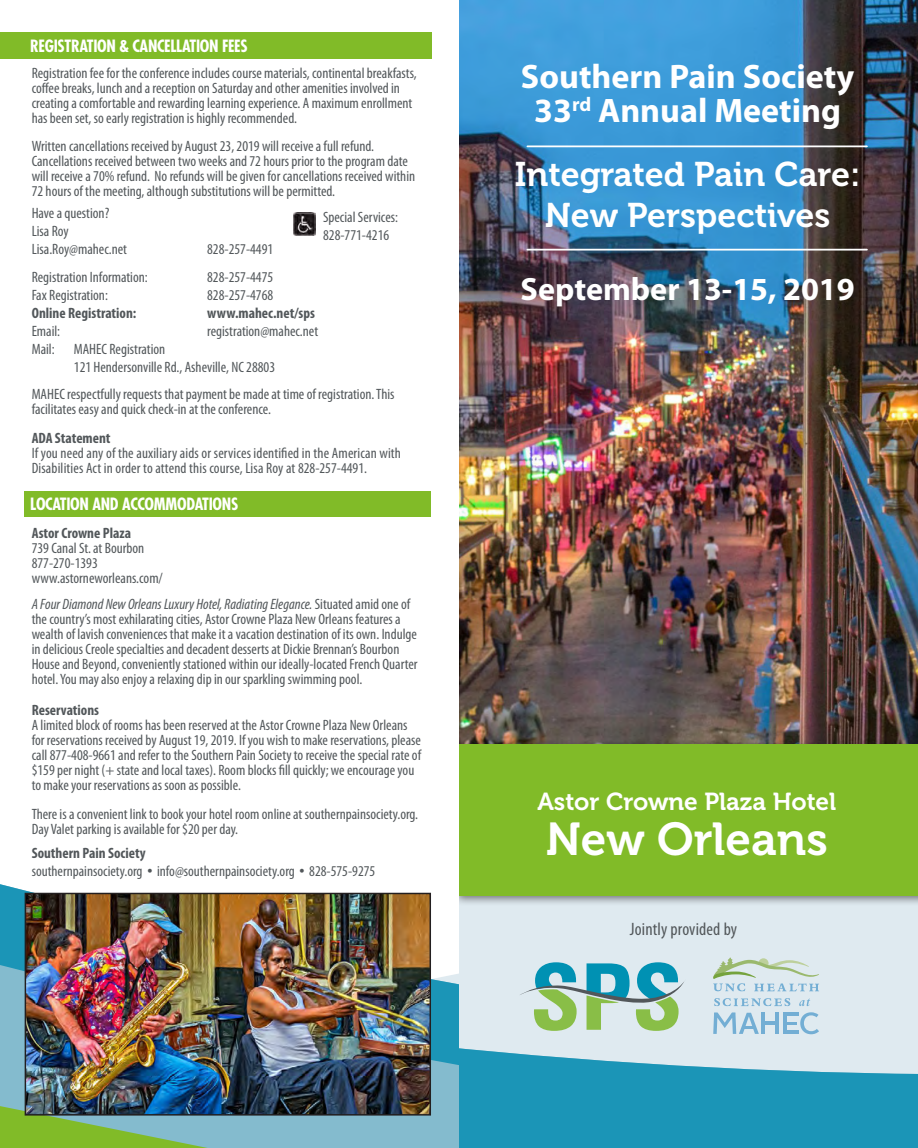
<style>
.page{position:relative;width:918px;height:1148px;background:#fff}
.page>*{position:absolute;margin:0;border:0;box-sizing:border-box;transform-origin:0 0}
.t1{font:45.9px "Museo 700";color:#fff}
.t2{font:700 34.05px/34px "Myriad Pro";color:#fff;text-align:center}
.t3{font:34.05px/41px "Museo 700";color:#fff;text-align:center}
.t4{font:700 32.25px "Myriad Pro";color:#fff}
.t5{font:24.45px "Museo 700";color:#fff}
.t6{font:condensed 18px "Myriad Pro";letter-spacing:.01em;color:#52575a}
.t7{font:700 condensed 16.5px "Futura Std";letter-spacing:-.02em;color:#fff}
.t8{font:condensed 16.5px "Myriad Pro";letter-spacing:.01em;color:#52575a}
.t9{font:condensed 15px/15px "Myriad Pro";color:#52575a}
.t10{font:700 condensed 15px "Myriad Pro";color:#52575a}
.s1{font-weight:700}
.s2{font-style:italic}
.s3{font-family:"Akzidenz Grotesk BE";font-stretch:normal}
</style>
<div class="page">
<svg style="left:0;top:884px;width:459px;height:264px;fill:#84bbce"></svg>
<svg style="left:0;top:1106px;width:208px;height:42px;background:#80b866"></svg>
<div style="left:24px;top:491px;width:407px;height:26px;background:#81bb28"></div>
<div style="left:0;top:32px;width:431px;height:27px;background:#81bb28"></div>
<img style="left:293px;top:213px;width:23px;height:22px">
<img style="left:27px;top:894px;width:402px;height:219px">
<div style="left:25px;top:892px;width:406px;height:223px;border:1px solid #231f20"></div>
<svg style="left:459px;top:906px;width:459px;height:204px;background:#a8d2e0"></svg>
<img style="left:459px;top:0;width:459px;height:739px">
<svg style="left:519px;top:962px;width:166px;height:68px;background:#95c6b8"></svg>
<div style="left:459px;top:739px;width:459px;height:167px;background:#231f20;opacity:.58"></div>
<div style="left:459px;top:744px;width:459px;height:151px;background:#81bb28"></div>
<hr style="left:527px;top:145px;width:340px;height:2px;background:#fff">
<hr style="left:527px;top:249px;width:340px;height:1px;background:#fff">
<hr style="left:776px;top:1012px;width:3px;height:21px;background:#73aed4">
<hr style="left:783px;top:1012px;width:15px;height:3px;background:#73aed4">
<hr style="left:783px;top:1012px;width:3px;height:21px;background:#73aed4">
<hr style="left:783px;top:1030px;width:15px;height:3px;background:#73aed4">
<hr style="left:783px;top:1021px;width:14px;height:3px;background:#73aed4">
<svg style="left:713px;top:1012px;width:63px;height:21px"></svg>
<svg style="left:800px;top:1012px;width:19px;height:22px"></svg>
<svg style="left:714px;top:998px;width:76px;height:8px"></svg>
<svg style="left:799px;top:998px;width:11px;height:8px"></svg>
<svg style="left:713px;top:957px;width:106px;height:34px;background:#cbddd7"></svg>
<div style="left:459px;top:1110px;width:459px;height:38px;background:#1b95b7"></div>
<p class="t7" style="left:30px;top:36px;width:219px">REGISTRATION &amp; CANCELLATION FEES</p>
<p class="t9" style="left:32px;top:66px;width:387px">Registration fee for the conference includes course materials, continental breakfasts, coffee breaks, lunch and a reception on Saturday and other amenities involved in creating a comfortable and rewarding learning experience. A maximum enrollment has been set, so early registration is highly recommended.</p>
<p class="t9" style="left:32px;top:139px;width:385px">Written cancellations received by August 23, 2019 will receive a full refund.<br>Cancellations received between two weeks and 72 hours prior to the program date will receive a 70% refund. No refunds will be given for cancellations received within 72 hours of the meeting, although substitutions will be permitted.</p>
<p class="t9" style="left:323px;top:209px;width:76px;line-height:18px">Special Services:<br>828-771-4216</p>
<p class="t9" style="left:32px;top:204px;width:97px;line-height:18px">Have a question?<br>Lisa Roy<br>Lisa.Roy@mahec.net</p>
<p class="t9" style="left:207px;top:242px;width:68px">828-257-4491</p>
<p class="t9" style="left:32px;top:269px;width:118px">Registration Information:</p>
<p class="t9" style="left:207px;top:269px;width:68px">828-257-4475</p>
<p class="t9" style="left:32px;top:287px;width:78px">Fax Registration:</p>
<p class="t9" style="left:207px;top:287px;width:68px">828-257-4768</p>
<p class="t10" style="left:32px;top:304px;width:106px">Online Registration:</p>
<p class="t10" style="left:207px;top:304px;width:109px">www.mahec.net/sps</p>
<p class="t9" style="left:32px;top:323px;width:30px">Email:</p>
<p class="t9" style="left:207px;top:323px;width:113px">registration@mahec.net</p>
<p class="t9" style="left:32px;top:341px;width:24px">Mail:</p>
<p class="t9" style="left:74px;top:340px;width:203px;line-height:18px">MAHEC Registration<br>121 Hendersonville Rd., Asheville, NC 28803</p>
<p class="t9" style="left:32px;top:387px;width:364px">MAHEC respectfully requests that payment be made at time of registration. This facilitates easy and quick check-in at the conference.</p>
<p class="t9" style="left:32px;top:430px;width:371px"><span class="s1">ADA Statement<br></span>If you need any of the auxiliary aids or services identified in the American with<br>Disabilities Act in order to attend this course, Lisa Roy at 828-257-4491.</p>
<p class="t7" style="left:30px;top:493px;width:210px">LOCATION AND ACCOMMODATIONS</p>
<p class="t9" style="left:32px;top:525px;width:133px"><span class="s1">Astor Crowne Plaza<br></span>739 Canal St. at Bourbon<br>877-270-1393 www.astorneworleans.com/</p>
<p class="t9" style="left:32px;top:596px;width:388px"><span class="s2">A Four Diamond New Orleans Luxury Hotel, Radiating Elegance.</span> Situated amid one of the country’s most exhilarating cities, Astor Crowne Plaza New Orleans features a wealth of lavish conveniences that make it a vacation destination of its own. Indulge in delicious Creole specialties and decadent desserts at Dickie Brennan’s Bourbon House and Beyond, conveniently stationed within our ideally-located French Quarter hotel. You may also enjoy a relaxing dip in our sparkling swimming pool.</p>
<p class="t9" style="left:32px;top:703px;width:391px"><span class="s1">Reservations<br></span>A limited block of rooms has been reserved at the Astor Crowne Plaza New Orleans for reservations received by August 19, 2019. If you wish to make reservations, please call 877-408-9661 and refer to the Southern Pain Society to receive the special rate of $159 per night (+ state and local taxes). Room blocks fill quickly; we encourage you to make your reservations as soon as possible.</p>
<p class="t9" style="left:32px;top:806px;width:388px">There is a convenient link to book your hotel room online at southernpainsociety.org.<br>Day Valet parking is available for $20 per day.</p>
<p class="t8" style="left:43px;top:920px;width:115px;rotate:-90deg">Southern Pain Society</p>
<p class="t9" style="left:32px;top:844px;width:345px;line-height:18px"><span class="s1">Southern Pain Society<br></span>southernpainsociety.org <span class="s3">•</span> info@southernpainsociety.org <span class="s3">•</span> 828-575-9275</p>
<p class="t2" style="left:521px;top:60px;width:335px">Southern Pain Society<br>33<sup>rd</sup> Annual Meeting</p>
<p class="t3" style="left:515px;top:154px;width:347px">Integrated Pain Care:<br>New Perspectives</p>
<p class="t4" style="left:520px;top:271px;width:336px">September 13-15, 2019</p>
<p class="t5" style="left:537px;top:788px;width:300px">Astor Crowne Plaza Hotel</p>
<p class="t1" style="left:546px;top:813px;width:284px">New Orleans</p>
<p class="t6" style="left:630px;top:918px;width:109px">Jointly provided by</p>
</div>
